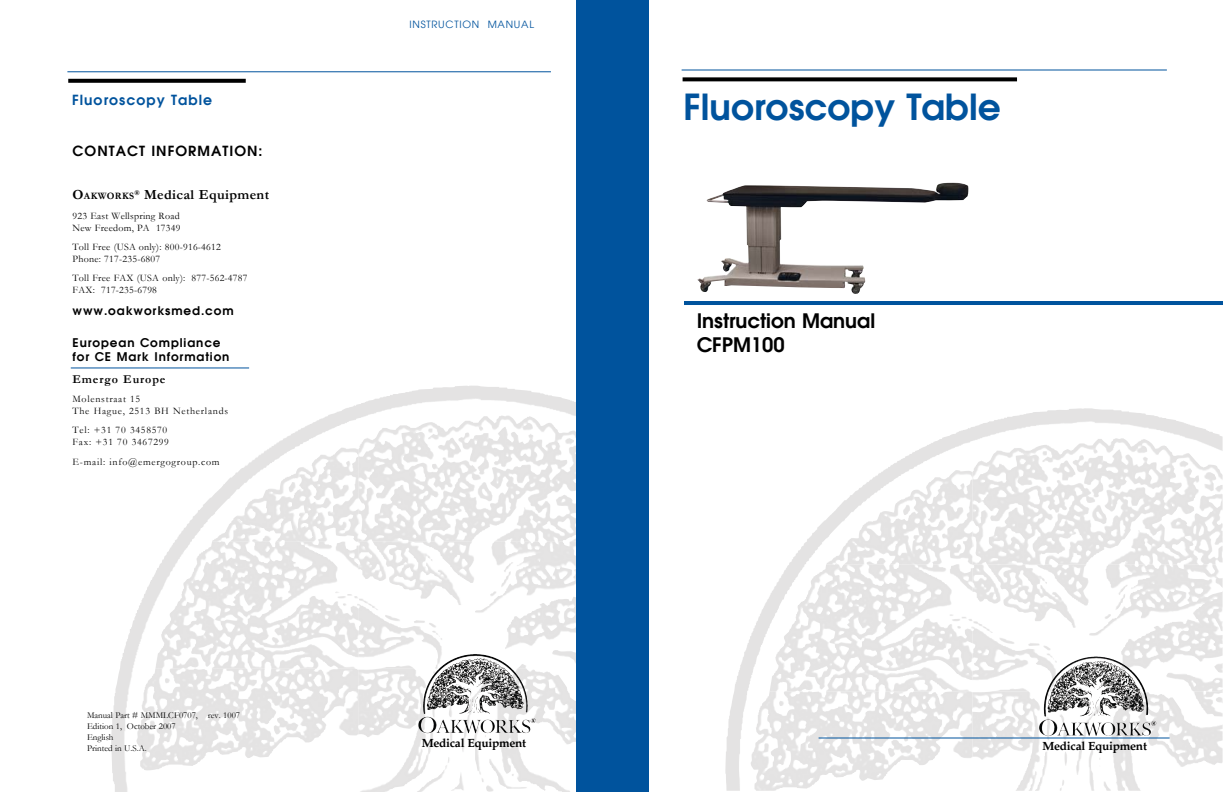
<style>
.page{position:relative;width:1224px;height:792px;background:#fff}
.page>*{position:absolute;margin:0;border:0;box-sizing:border-box;transform-origin:0 0}
.t1{font:600 36px "Avant Garde";color:#00539d}
.t2{font:600 20px/24px "Avant Garde";color:#000}
.t3{font:600 14px "Avant Garde";letter-spacing:.075em;color:#000}
.t4{font:700 14px "Garamond";letter-spacing:.025em;color:#000}
.t5{font:600 14px "Avant Garde";letter-spacing:.075em;color:#00539d}
.t6{font:600 12px/14.4px "Avant Garde";letter-spacing:.075em;color:#000}
.t7{font:700 12px "Palatino";letter-spacing:-.025em;color:#000}
.t8{font:700 12px "Garamond";letter-spacing:.075em;color:#000}
.t9{font:10px/12px "Garamond";letter-spacing:.025em;color:#000}
.t10{font:10px/12px "Garamond";letter-spacing:.075em;color:#000}
.t11{font:10px "Avant Garde";letter-spacing:.075em;color:#00539d}
.t12{font:700 9.8px "Garamond";letter-spacing:.035em;color:#000}
.t13{font:9px/10.8px "Garamond";color:#000}
.s1{font-size:14px}
</style>
<div class="page">
<img style="left:901px;top:408px;width:182px;height:52px">
<img style="left:784px;top:497px;width:93px;height:77px">
<img style="left:725px;top:572px;width:67px;height:219px">
<img style="left:803px;top:691px;width:149px;height:13px">
<img style="left:1106px;top:564px;width:78px;height:26px">
<img style="left:850px;top:460px;width:373px;height:79px">
<img style="left:1111px;top:691px;width:84px;height:100px">
<img style="left:1195px;top:564px;width:28px;height:77px">
<img style="left:899px;top:564px;width:73px;height:28px">
<img style="left:972px;top:438px;width:144px;height:126px">
<img style="left:903px;top:451px;width:313px;height:73px">
<svg style="left:779px;top:701px;width:5px;height:5px"></svg>
<img style="left:949px;top:582px;width:179px;height:115px">
<img style="left:888px;top:740px;width:25px;height:17px">
<img style="left:1047px;top:725px;width:41px;height:50px">
<svg style="left:683px;top:77px;width:334px;height:4px"></svg>
<hr style="left:684px;top:301px;width:539px;height:4px;background:#00539d">
<hr style="left:819px;top:738px;width:351px;height:1px;background:#00539d">
<hr style="left:682px;top:70px;width:485px;height:1px;background:#00539d">
<img style="left:697px;top:183px;width:271px;height:111px">
<img style="left:1050px;top:657px;width:46px;height:26px">
<img style="left:287px;top:386px;width:182px;height:51px">
<img style="left:169px;top:488px;width:94px;height:63px">
<img style="left:111px;top:550px;width:59px;height:242px">
<img style="left:194px;top:669px;width:144px;height:12px">
<img style="left:491px;top:542px;width:79px;height:27px">
<img style="left:221px;top:437px;width:355px;height:98px">
<img style="left:497px;top:669px;width:79px;height:123px">
<img style="left:253px;top:542px;width:105px;height:27px">
<img style="left:358px;top:416px;width:142px;height:126px">
<img style="left:289px;top:429px;width:287px;height:73px">
<svg style="left:165px;top:678px;width:5px;height:5px"></svg>
<img style="left:335px;top:559px;width:178px;height:108px">
<img style="left:274px;top:717px;width:25px;height:18px">
<img style="left:432px;top:702px;width:42px;height:50px">
<hr style="left:67px;top:71px;width:484px;height:1px;background:#00539d">
<svg style="left:68px;top:79px;width:178px;height:4px"></svg>
<hr style="left:71px;top:367px;width:178px;height:1px;background:#00539d">
<img style="left:430px;top:654px;width:45px;height:27px">
<div style="left:576px;top:0;width:73px;height:792px;background:#00539d"></div>
<h3 class="t5" style="left:72px;top:90px;width:142px">Fluoroscopy Table</h3>
<h3 class="t3" style="left:73px;top:142px;width:192px">Contact Information:</h3>
<p class="t12" style="left:73px;top:190px;width:63px"><span class="s1">O</span>AKWORKS</p>
<h3 class="t4" style="left:135px;top:185px;width:136px"><sup>®</sup> Medical Equipment</h3>
<p class="t9" style="left:73px;top:209px;width:109px">923 East Wellspring Road<br>New Freedom, PA 17349</p>
<p class="t9" style="left:73px;top:240px;width:150px">Toll Free (USA only): 800-916-4612<br>Phone: 717-235-6807</p>
<p class="t9" style="left:73px;top:272px;width:176px">Toll Free FAX (USA only): 877-562-4787<br>FAX: 717-235-6798</p>
<p class="t6" style="left:73px;top:303px;width:163px">www.oakworksmed.com</p>
<p class="t6" style="left:73px;top:335px;width:158px">European Compliance for CE Mark Information</p>
<p class="t8" style="left:73px;top:371px;width:94px">Emergo Europe</p>
<p class="t10" style="left:73px;top:393px;width:157px">Molenstraat 15<br>The Hague, 2513 BH Netherlands</p>
<p class="t10" style="left:73px;top:424px;width:98px">Tel: +31 70 3458570<br>Fax: +31 70 3467299</p>
<p class="t10" style="left:73px;top:455px;width:149px">E-mail: info@emergogroup.com</p>
<p class="t13" style="left:87px;top:710px;width:155px">Manual Part # MMMLCF0707, rev. 1007<br>Edition 1, October 2007<br>English<br>Printed in U.S.A.</p>
<p class="t11" style="left:410px;top:19px;width:126px">INSTRUCTION MANUAL</p>
<p class="t7" style="left:422px;top:736px;width:106px">Medical Equipment</p>
<h1 class="t1" style="left:684px;top:83px;width:319px">Fluoroscopy Table</h1>
<h2 class="t2" style="left:697px;top:308px;width:180px">Instruction Manual<br>CFPM100</h2>
<p class="t7" style="left:1043px;top:739px;width:106px">Medical Equipment</p>
</div>
